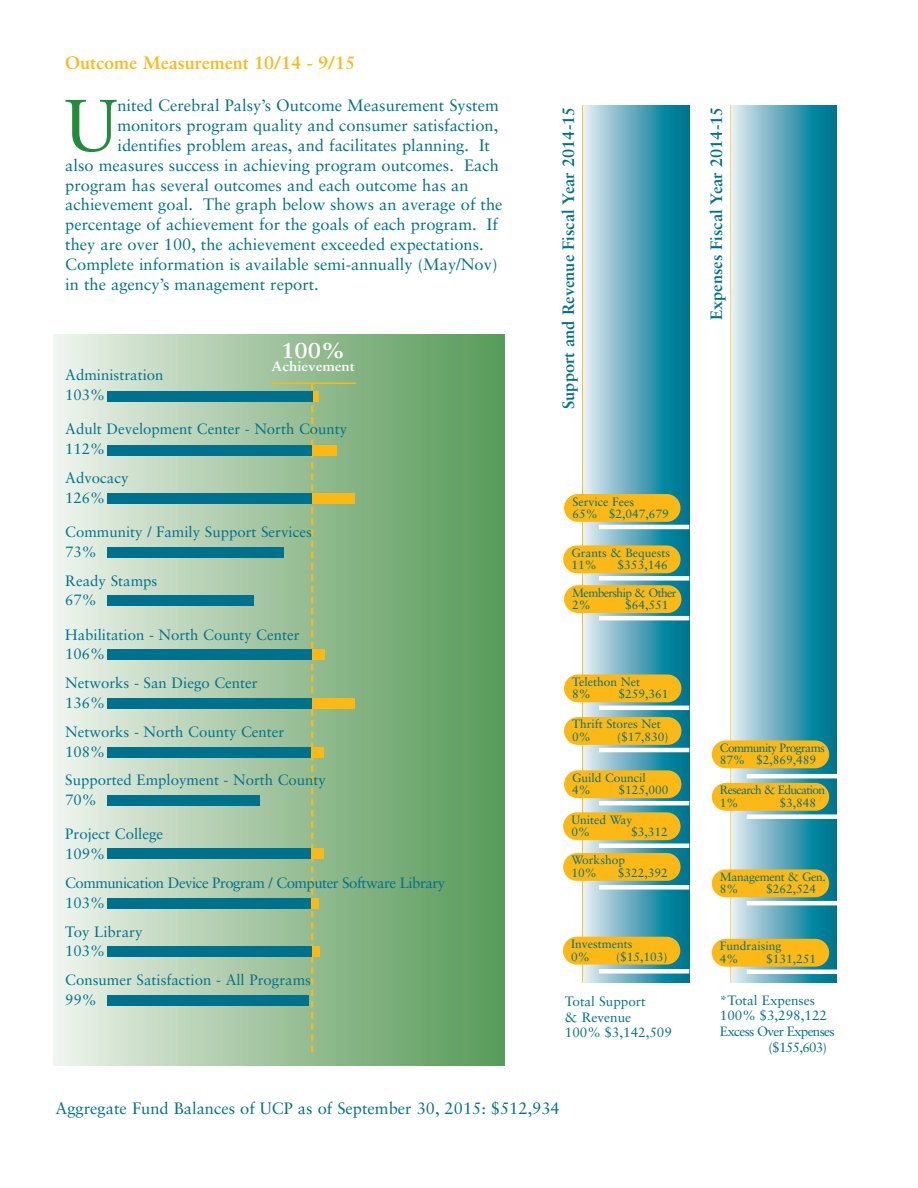
<style>
.page{position:relative;width:918px;height:1188px;background:#fff}
.page>*{position:absolute;margin:0;border:0;box-sizing:border-box;transform-origin:0 0}
.t1{font:73.35px "Sabon";color:#238b3c}
.t2{font:700 21.6px "Sabon";color:#fff;scale:1.11 1}
.t3{font:700 18px "Sabon";color:#fcb814}
.t4{font:16.5px "Sabon";color:#00718c}
.t5{font:700 16.5px "Sabon";color:#00718c}
.t6{font:15px/19.8px "Sabon";color:#00718c}
.t7{font:15px/19.8px "Sabon";letter-spacing:-.035em;color:#00718c}
.t8{font:13.5px/15.9px "Sabon";color:#00718c}
.t9{font:13.5px "Sabon";letter-spacing:-.055em;color:#00718c}
.t10{font:700 13.5px "Sabon";color:#fff;scale:1.11 1}
.t11{font:12px/12.5px "Sabon";color:#00718c}
.t12{font:12px/12.5px "Sabon";letter-spacing:-.05em;color:#00718c}
.t13{font:12px/12.5px "Sabon";letter-spacing:-.055em;color:#00718c}
.t14{font:12px/12.5px "Sabon";letter-spacing:-.03em;color:#00718c}
</style>
<div class="page">
<div style="left:54px;top:335px;width:451px;height:731px;background:linear-gradient(to right,#eaf0e8,#549854)"></div>
<svg style="left:311px;top:384px;width:2px;height:668px"></svg>
<hr style="left:730px;top:105px;width:2px;height:878px;background:#fcb814">
<hr style="left:582px;top:105px;width:2px;height:878px;background:#fcb814">
<svg style="left:732px;top:105px;width:105px;height:878px;background:#5fabbe"></svg>
<svg style="left:584px;top:105px;width:105px;height:878px;background:#5ba8bb"></svg>
<hr style="left:747px;top:901px;width:90px;height:4px;background:#fff">
<div style="left:747px;top:814px;width:90px;height:5px;background:#fff"></div>
<hr style="left:747px;top:774px;width:90px;height:4px;background:#fff">
<hr style="left:599px;top:844px;width:90px;height:4px;background:#fff">
<hr style="left:599px;top:801px;width:90px;height:4px;background:#fff">
<hr style="left:599px;top:748px;width:90px;height:4px;background:#fff">
<hr style="left:599px;top:706px;width:90px;height:4px;background:#fff">
<hr style="left:599px;top:616px;width:90px;height:4px;background:#fff">
<div style="left:599px;top:576px;width:90px;height:5px;background:#fff"></div>
<hr style="left:599px;top:525px;width:90px;height:4px;background:#fff">
<div style="left:564px;top:494px;width:117px;height:28px;background:#fcb814;border-radius:14px"></div>
<div style="left:563px;top:545px;width:118px;height:28px;background:#fcb814;border-radius:14px"></div>
<div style="left:564px;top:585px;width:117px;height:28px;background:#fcb814;border-radius:14px"></div>
<div style="left:564px;top:674px;width:117px;height:28px;background:#fcb814;border-radius:14px"></div>
<div style="left:564px;top:717px;width:117px;height:28px;background:#fcb814;border-radius:14px"></div>
<div style="left:564px;top:770px;width:117px;height:28px;background:#fcb814;border-radius:14px"></div>
<div style="left:563px;top:812px;width:118px;height:28px;background:#fcb814;border-radius:14px"></div>
<div style="left:563px;top:853px;width:118px;height:28px;background:#fcb814;border-radius:14px"></div>
<div style="left:599px;top:969px;width:90px;height:5px;background:#fff"></div>
<div style="left:599px;top:885px;width:90px;height:5px;background:#fff"></div>
<hr style="left:747px;top:970px;width:90px;height:4px;background:#fff">
<div style="left:712px;top:869px;width:117px;height:28px;background:#fcb814;border-radius:14px"></div>
<div style="left:712px;top:783px;width:117px;height:28px;background:#fcb814;border-radius:14px"></div>
<div style="left:712px;top:740px;width:117px;height:28px;background:#fcb814;border-radius:14px"></div>
<div style="left:107px;top:445px;width:205px;height:10px;background:#00718c"></div>
<div style="left:107px;top:493px;width:205px;height:11px;background:#00718c"></div>
<div style="left:107px;top:548px;width:177px;height:10px;background:#00718c"></div>
<div style="left:107px;top:596px;width:147px;height:10px;background:#00718c"></div>
<div style="left:107px;top:698px;width:205px;height:11px;background:#00718c"></div>
<div style="left:312px;top:698px;width:42px;height:11px;background:#fcb814"></div>
<div style="left:107px;top:747px;width:205px;height:11px;background:#00718c"></div>
<div style="left:107px;top:795px;width:153px;height:11px;background:#00718c"></div>
<div style="left:107px;top:947px;width:205px;height:10px;background:#00718c"></div>
<div style="left:312px;top:947px;width:7px;height:10px;background:#fcb814"></div>
<div style="left:107px;top:995px;width:202px;height:11px;background:#00718c"></div>
<hr style="left:271px;top:383px;width:85px;height:1px;background:#fcb814">
<div style="left:563px;top:937px;width:117px;height:28px;background:#fcb814;border-radius:14px"></div>
<div style="left:712px;top:939px;width:117px;height:28px;background:#fcb814;border-radius:14px"></div>
<div style="left:311px;top:747px;width:13px;height:11px;background:#fcb814"></div>
<div style="left:312px;top:493px;width:43px;height:11px;background:#fcb814"></div>
<div style="left:312px;top:445px;width:25px;height:10px;background:#fcb814"></div>
<div style="left:107px;top:391px;width:205px;height:10px;background:#00718c"></div>
<div style="left:313px;top:391px;width:6px;height:10px;background:#fcb814"></div>
<div style="left:107px;top:649px;width:205px;height:11px;background:#00718c"></div>
<div style="left:312px;top:649px;width:13px;height:11px;background:#fcb814"></div>
<div style="left:107px;top:898px;width:204px;height:10px;background:#00718c"></div>
<div style="left:311px;top:898px;width:8px;height:10px;background:#fcb814"></div>
<div style="left:107px;top:848px;width:204px;height:11px;background:#00718c"></div>
<div style="left:311px;top:848px;width:13px;height:11px;background:#fcb814"></div>
<p class="t3" style="left:65px;top:55px;width:292px">Outcome Measurement 10/14 - 9/15</p>
<h1 class="t1" style="left:65px;top:95px;width:54px">U</h1>
<p class="t4" style="left:117px;top:99px;width:383px">nited Cerebral Palsy’s Outcome Measurement System</p>
<p class="t4" style="left:117px;top:119px;width:382px">monitors program quality and consumer satisfaction,</p>
<p class="t4" style="left:117px;top:138px;width:374px">identifies problem areas, and facilitates planning. It</p>
<p class="t4" style="left:65px;top:158px;width:435px">also measures success in achieving program outcomes. Each</p>
<p class="t4" style="left:65px;top:178px;width:405px">program has several outcomes and each outcome has an</p>
<p class="t4" style="left:65px;top:198px;width:439px">achievement goal. The graph below shows an average of the</p>
<p class="t4" style="left:65px;top:218px;width:434px">percentage of achievement for the goals of each program. If</p>
<p class="t4" style="left:65px;top:237px;width:420px">they are over 100, the achievement exceeded expectations.</p>
<p class="t4" style="left:65px;top:257px;width:434px">Complete information is available semi-annually (May/Nov)</p>
<p class="t4" style="left:65px;top:277px;width:255px">in the agency’s management report.</p>
<h2 class="t2" style="left:281px;top:341px;width:59px">100%</h2>
<p class="t10" style="left:272px;top:361px;width:77px">Achievement</p>
<p class="t6" style="left:65px;top:366px;width:100px">Administration<br>103%</p>
<p class="t6" style="left:65px;top:420px;width:284px">Adult Development Center - North County<br>112%</p>
<p class="t6" style="left:65px;top:469px;width:65px">Advocacy<br>126%</p>
<p class="t6" style="left:65px;top:523px;width:248px">Community / Family Support Services<br>73%</p>
<p class="t6" style="left:65px;top:572px;width:94px">Ready Stamps<br>67%</p>
<p class="t6" style="left:65px;top:626px;width:236px">Habilitation - North County Center<br>106%</p>
<p class="t6" style="left:65px;top:674px;width:194px">Networks - San Diego Center<br>136%</p>
<p class="t6" style="left:65px;top:723px;width:221px">Networks - North County Center<br>108%</p>
<p class="t6" style="left:65px;top:771px;width:262px">Supported Employment - North County<br>70%</p>
<p class="t6" style="left:65px;top:825px;width:99px">Project College<br>109%</p>
<p class="t7" style="left:65px;top:874px;width:381px">Communication Device Program / Computer Software Library<br>103%</p>
<p class="t6" style="left:65px;top:923px;width:79px">Toy Library<br>103%</p>
<p class="t6" style="left:65px;top:971px;width:247px">Consumer Satisfaction - All Programs<br>99%</p>
<p class="t5" style="left:561px;top:409px;width:304px;rotate:-90deg">Support and Revenue Fiscal Year 2014-15</p>
<p class="t5" style="left:710px;top:320px;width:215px;rotate:-90deg">Expenses Fiscal Year 2014-15</p>
<p class="t11" style="left:573px;top:496px;width:98px">Service Fees<br>65% $2,047,679</p>
<p class="t11" style="left:571px;top:547px;width:100px">Grants &amp; Bequests<br>11%</p>
<p class="t11" style="left:618px;top:560px;width:52px">$353,146</p>
<p class="t12" style="left:572px;top:587px;width:106px">Membership &amp; Other<br>2%</p>
<p class="t11" style="left:625px;top:600px;width:45px">$64,551</p>
<p class="t11" style="left:572px;top:676px;width:69px">Telethon Net<br>8%</p>
<p class="t11" style="left:619px;top:689px;width:52px">$259,361</p>
<p class="t11" style="left:572px;top:719px;width:90px">Thrift Stores Net<br>0%</p>
<p class="t11" style="left:617px;top:731px;width:53px">($17,830)</p>
<p class="t11" style="left:572px;top:772px;width:75px">Guild Council<br>4%</p>
<p class="t11" style="left:619px;top:785px;width:52px">$125,000</p>
<p class="t11" style="left:571px;top:814px;width:63px">United Way<br>0%</p>
<p class="t11" style="left:631px;top:827px;width:38px">$3,312</p>
<p class="t12" style="left:720px;top:742px;width:106px">Community Programs<br>87% $2,869,489</p>
<p class="t13" style="left:720px;top:785px;width:107px">Research &amp; Education<br>1%</p>
<p class="t11" style="left:780px;top:797px;width:38px">$3,848</p>
<p class="t11" style="left:571px;top:855px;width:55px">Workshop<br>10%</p>
<p class="t11" style="left:618px;top:867px;width:52px">$322,392</p>
<p class="t14" style="left:720px;top:871px;width:107px">Management &amp; Gen.<br>8%</p>
<p class="t11" style="left:766px;top:884px;width:52px">$262,524</p>
<p class="t11" style="left:571px;top:939px;width:63px">Investments<br>0%</p>
<p class="t11" style="left:616px;top:951px;width:53px">($15,103)</p>
<p class="t8" style="left:565px;top:994px;width:109px">Total Support<br>&amp; Revenue<br>100% $3,142,509</p>
<p class="t11" style="left:720px;top:941px;width:63px">Fundraising<br>4%</p>
<p class="t11" style="left:766px;top:953px;width:52px">$131,251</p>
<p class="t8" style="left:720px;top:993px;width:97px">*Total Expenses</p>
<p class="t8" style="left:720px;top:1009px;width:109px">100% $3,298,122</p>
<p class="t9" style="left:720px;top:1026px;width:116px">Excess Over Expenses</p>
<p class="t8" style="left:769px;top:1041px;width:60px">($155,603)</p>
<p class="t4" style="left:56px;top:1102px;width:506px">Aggregate Fund Balances of UCP as of September 30, 2015: $512,934</p>
</div>
